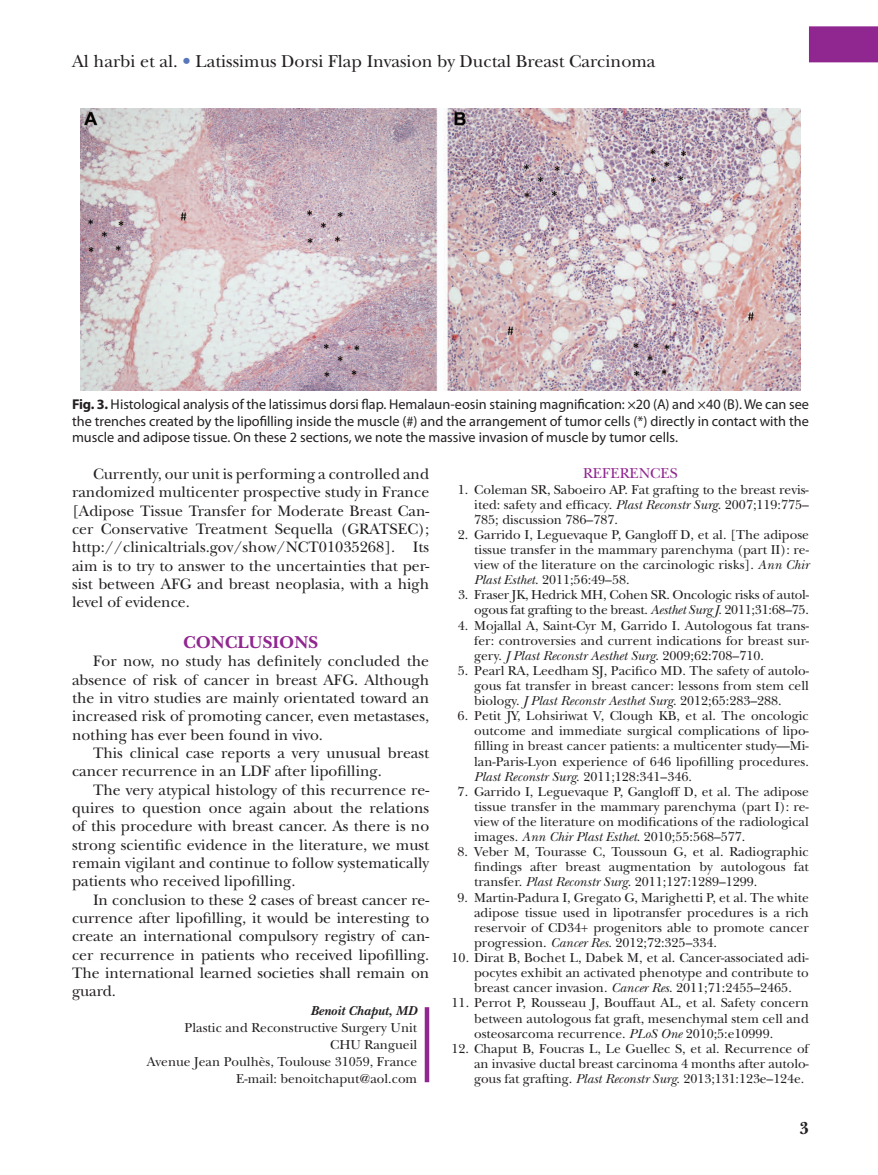
<style>
.page{position:relative;width:878px;height:1175px;background:#fff}
.page>*{position:absolute;margin:0;border:0;box-sizing:border-box;transform-origin:0 0}
.t1{font:18px "New Baskerville";color:#231f20}
.t2{font:700 18px "New Baskerville";color:#90268f}
.t3{font:700 18px "New Baskerville";color:#231f20}
.t4{font:15.75px/18.3px "New Baskerville";color:#231f20;text-align:justify}
.t5{font:15px "New Baskerville";color:#90268f}
.t6{font:14.25px/16.5px "Myriad Pro";color:#231f20;text-align:justify}
.t7{font:13.5px/15.1px "New Baskerville";color:#231f20;text-align:justify}
.t8{font:italic 700 13.5px "New Baskerville";color:#231f20}
.s1{color:#5876ba}
.s2{font-weight:700}
.s3{font-style:italic}
</style>
<div class="page">
<div style="left:808px;top:26px;width:70px;height:36px;background:#90268f"></div>
<div style="left:424px;top:1007px;width:5px;height:75px;background:#90268f"></div>
<img style="left:80px;top:108px;width:720px;height:282px">
<h1 class="t1" style="left:72px;top:51px;width:585px">Al harbi et al. <span class="s1">•</span> Latissimus Dorsi Flap Invasion by Ductal Breast Carcinoma</h1>
<p class="t6" style="left:72px;top:396px;width:738px"><span class="s2">Fig. 3.</span> Histological analysis of the latissimus dorsi flap. Hemalaun-eosin staining magnification: ×20 (A) and ×40 (B). We can see the trenches created by the lipofilling inside the muscle (#) and the arrangement of tumor cells (*) directly in contact with the muscle and adipose tissue. On these 2 sections, we note the massive invasion of muscle by tumor cells.</p>
<p class="t4" style="left:72px;top:465px;width:359px;text-indent:21px">Currently, our unit is performing a controlled and randomized multicenter prospective study in France [Adipose Tissue Transfer for Moderate Breast Can&shy;cer Conservative Treatment Sequella (GRATSEC); http://clinicaltrials.gov/show/NCT01035268]. Its aim is to try to answer to the uncertainties that per&shy;sist between AFG and breast neoplasia, with a high level of evidence.</p>
<h1 class="t2" style="left:183px;top:631px;width:136px">CONCLUSIONS</h1>
<p class="t4" style="left:72px;top:652px;width:359px;text-indent:21px">For now, no study has definitely concluded the absence of risk of cancer in breast AFG. Although the in vitro studies are mainly orientated toward an increased risk of promoting cancer, even metastases, nothing has ever been found in vivo.</p>
<p class="t4" style="left:72px;top:744px;width:358px;text-indent:21px">This clinical case reports a very unusual breast cancer recurrence in an LDF after lipofilling.</p>
<p class="t4" style="left:72px;top:780px;width:359px;text-indent:21px">The very atypical histology of this recurrence re&shy;quires to question once again about the relations of this procedure with breast cancer. As there is no strong scientific evidence in the literature, we must remain vigilant and continue to follow systematically patients who received lipofilling.</p>
<p class="t4" style="left:72px;top:890px;width:359px;text-indent:21px">In conclusion to these 2 cases of breast cancer re&shy;currence after lipofilling, it would be interesting to create an international compulsory registry of can&shy;cer recurrence in patients who received lipofilling.<br>The international learned societies shall remain on guard.</p>
<p class="t8" style="left:310px;top:1003px;width:108px">Benoit Chaput, MD</p>
<p class="t7" style="left:147px;top:1019px;width:272px;line-height:16.8px;text-align:right">Plastic and Reconstructive Surgery Unit<br>CHU Rangueil<br>Avenue Jean Poulhès, Toulouse 31059, France<br>E-mail: benoitchaput@aol.com</p>
<p class="t5" style="left:583px;top:465px;width:96px">REFERENCES</p>
<p class="t7" style="left:474px;top:481px;width:336px;text-indent:-17px">1. Coleman SR, Saboeiro AP. Fat grafting to the breast revis&shy;ited: safety and efficacy. <span class="s3">Plast Reconstr Surg</span>. 2007;119:775– 785; discussion 786–787.</p>
<p class="t7" style="left:474px;top:527px;width:336px;text-indent:-17px">2. Garrido I, Leguevaque P, Gangloff D, et al. [The adipose tissue transfer in the mammary parenchyma (part II): re&shy;view of the literature on the carcinologic risks]. <span class="s3">Ann Chir Plast Esthet</span>. 2011;56:49–58.</p>
<p class="t7" style="left:458px;top:587px;width:352px;text-align:right">3. Fraser JK, Hedrick MH, Cohen SR. Oncologic risks of autol&shy;ogous fat grafting to the breast. <span class="s3">Aesthet Surg J</span>. 2011;31:68–75.</p>
<p class="t7" style="left:474px;top:617px;width:336px;text-indent:-17px">4. Mojallal A, Saint-Cyr M, Garrido I. Autologous fat trans&shy;fer: controversies and current indications for breast sur&shy;gery. <span class="s3">J Plast Reconstr Aesthet Surg</span>. 2009;62:708–710.</p>
<p class="t7" style="left:474px;top:663px;width:336px;text-indent:-17px">5. Pearl RA, Leedham SJ, Pacifico MD. The safety of autolo&shy;gous fat transfer in breast cancer: lessons from stem cell biology. <span class="s3">J Plast Reconstr Aesthet Surg</span>. 2012;65:283–288.</p>
<p class="t7" style="left:474px;top:708px;width:336px;text-indent:-17px">6. Petit JY, Lohsiriwat V, Clough KB, et al. The oncologic outcome and immediate surgical complications of lipo&shy;filling in breast cancer patients: a multicenter study—Mi&shy;lan-Paris-Lyon experience of 646 lipofilling procedures.<br><span class="s3">Plast Reconstr Surg</span>. 2011;128:341–346.</p>
<p class="t7" style="left:474px;top:784px;width:336px;text-indent:-17px">7. Garrido I, Leguevaque P, Gangloff D, et al. The adipose tissue transfer in the mammary parenchyma (part I): re&shy;view of the literature on modifications of the radiological images. <span class="s3">Ann Chir Plast Esthet</span>. 2010;55:568–577.</p>
<p class="t7" style="left:474px;top:844px;width:336px;text-indent:-17px">8. Veber M, Tourasse C, Toussoun G, et al. Radiographic findings after breast augmentation by autologous fat transfer. <span class="s3">Plast Reconstr Surg</span>. 2011;127:1289–1299.</p>
<p class="t7" style="left:474px;top:889px;width:336px;text-indent:-17px">9. Martin-Padura I, Gregato G, Marighetti P, et al. The white adipose tissue used in lipotransfer procedures is a rich reservoir of CD34+ progenitors able to promote cancer progression. <span class="s3">Cancer Res</span>. 2012;72:325–334.</p>
<p class="t7" style="left:474px;top:950px;width:336px;text-indent:-23px">10. Dirat B, Bochet L, Dabek M, et al. Cancer-associated adi&shy;pocytes exhibit an activated phenotype and contribute to breast cancer invasion. <span class="s3">Cancer Res</span>. 2011;71:2455–2465.</p>
<p class="t7" style="left:474px;top:995px;width:336px;text-indent:-23px">11. Perrot P, Rousseau J, Bouffaut AL, et al. Safety concern between autologous fat graft, mesenchymal stem cell and osteosarcoma recurrence. <span class="s3">PLoS One</span> 2010;5:e10999.</p>
<p class="t7" style="left:474px;top:1040px;width:336px;text-indent:-23px">12. Chaput B, Foucras L, Le Guellec S, et al. Recurrence of an invasive ductal breast carcinoma 4 months after autolo&shy;gous fat grafting. <span class="s3">Plast Reconstr Surg</span>. 2013;131:123e–124e.</p>
<h1 class="t3" style="left:799px;top:1118px;width:11px">3</h1>
</div>
